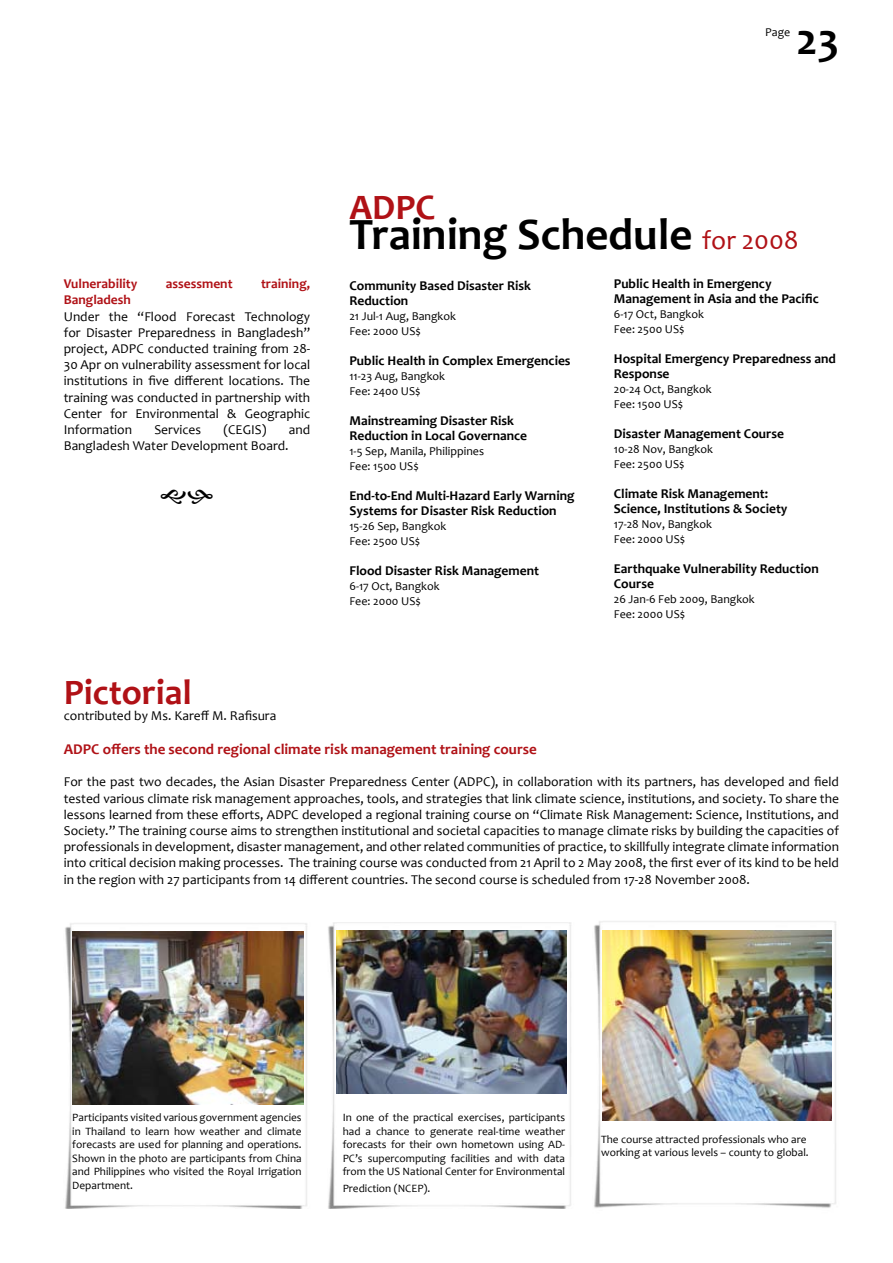
<style>
.page{position:relative;width:893px;height:1263px;background:#fff}
.page>*{position:absolute;margin:0;border:0;box-sizing:border-box;transform-origin:0 0}
.t1{font:700 45px "Candara";color:#000}
.t2{font:700 36px "Candara";color:#b01116}
.t3{font:700 15px "Candara";color:#b01116}
.t4{font:13.5px/16.2px "Candara";color:#000;text-align:justify}
.t5{font:700 13.5px/15px "Candara";color:#000}
.t6{font:700 13.5px "Candara";color:#b01116}
.t7{font:12px/15px "Candara";color:#000}
.t8{font:11.25px/13.5px "Candara";color:#000;text-align:justify}
.s1{font-weight:400;font-size:27px;color:#b01116}
</style>
<div class="page">
<img style="left:65px;top:923px;width:242px;height:286px">
<img style="left:72px;top:931px;width:231px;height:173px">
<img style="left:328px;top:922px;width:243px;height:287px">
<img style="left:594px;top:921px;width:242px;height:287px">
<img style="left:337px;top:930px;width:230px;height:163px">
<img style="left:602px;top:930px;width:229px;height:190px">
<p class="t7" style="left:765px;top:25px;width:27px">Page</p>
<h1 class="t1" style="left:796px;top:12px;width:44px">23</h1>
<p class="t6" style="left:64px;top:276px;width:75px">Vulnerability</p>
<p class="t6" style="left:166px;top:276px;width:68px">assessment</p>
<p class="t6" style="left:261px;top:276px;width:51px">training,</p>
<p class="t6" style="left:64px;top:292px;width:69px">Bangladesh</p>
<p class="t4" style="left:64px;top:308px;width:248px">Under the “Flood Forecast Technology for Disaster Preparedness in Bangladesh” project, ADPC conducted training from 28- 30 Apr on vulnerability assessment for local institutions in five different locations. The training was conducted in partnership with Center for Environmental &amp; Geographic Information</p>
<p class="t4" style="left:154px;top:421px;width:48px">Services</p>
<p class="t4" style="left:223px;top:421px;width:44px">(CEGIS)</p>
<p class="t4" style="left:289px;top:421px;width:23px">and</p>
<p class="t4" style="left:64px;top:438px;width:226px">Bangladesh Water Development Board.</p>
<h2 class="t2" style="left:349px;top:185px;width:87px">ADPC</h2>
<h1 class="t1" style="left:349px;top:207px;width:451px">Training Schedule <span class="s1">for 2008</span></h1>
<p class="t5" style="left:349px;top:278px;width:183px">Community Based Disaster Risk<br>Reduction</p>
<p class="t7" style="left:349px;top:308px;width:108px">21 Jul-1 Aug, Bangkok<br>Fee: 2000 US$</p>
<p class="t5" style="left:349px;top:353px;width:223px">Public Health in Complex Emergencies</p>
<p class="t7" style="left:349px;top:368px;width:97px">11-23 Aug, Bangkok<br>Fee: 2400 US$</p>
<p class="t5" style="left:349px;top:413px;width:179px">Mainstreaming Disaster Risk<br>Reduction in Local Governance</p>
<p class="t7" style="left:349px;top:443px;width:136px">1-5 Sep, Manila, Philippines<br>Fee: 1500 US$</p>
<p class="t5" style="left:349px;top:488px;width:227px">End-to-End Multi-Hazard Early Warning<br>Systems for Disaster Risk Reduction</p>
<p class="t7" style="left:349px;top:518px;width:98px">15-26 Sep, Bangkok<br>Fee: 2500 US$</p>
<p class="t5" style="left:349px;top:563px;width:191px">Flood Disaster Risk Management</p>
<p class="t7" style="left:349px;top:578px;width:92px">6-17 Oct, Bangkok<br>Fee: 2000 US$</p>
<p class="t5" style="left:614px;top:276px;width:206px">Public Health in Emergency<br>Management in Asia and the Pacific</p>
<p class="t7" style="left:614px;top:307px;width:92px">6-17 Oct, Bangkok<br>Fee: 2500 US$</p>
<p class="t5" style="left:614px;top:351px;width:224px">Hospital Emergency Preparedness and<br>Response</p>
<p class="t7" style="left:614px;top:382px;width:99px">20-24 Oct, Bangkok<br>Fee: 1500 US$</p>
<p class="t5" style="left:614px;top:426px;width:172px">Disaster Management Course</p>
<p class="t7" style="left:614px;top:442px;width:101px">10-28 Nov, Bangkok<br>Fee: 2500 US$</p>
<p class="t5" style="left:614px;top:486px;width:175px">Climate Risk Management:<br>Science, Institutions &amp; Society</p>
<p class="t7" style="left:614px;top:517px;width:100px">17-28 Nov, Bangkok<br>Fee: 2000 US$</p>
<p class="t5" style="left:614px;top:561px;width:206px">Earthquake Vulnerability Reduction<br>Course</p>
<p class="t7" style="left:614px;top:592px;width:142px">26 Jan-6 Feb 2009, Bangkok<br>Fee: 2000 US$</p>
<h2 class="t2" style="left:64px;top:670px;width:129px">Pictorial</h2>
<p class="t4" style="left:64px;top:707px;width:214px">contributed by Ms. Kareff M. Rafisura</p>
<p class="t3" style="left:64px;top:740px;width:474px">ADPC offers the second regional climate risk management training course</p>
<p class="t4" style="left:64px;top:774px;width:777px">For the past two decades, the Asian Disaster Preparedness Center (ADPC), in collaboration with its partners, has developed and field tested various climate risk management approaches, tools, and strategies that link climate science, institutions, and society. To share the lessons learned from these efforts, ADPC developed a regional training course on “Climate Risk Management: Science, Institutions, and Society.” The training course aims to strengthen institutional and societal capacities to manage climate risks by building the capacities of professionals in development, disaster management, and other related communities of practice, to skillfully integrate climate information into critical decision making processes. The training course was conducted from 21 April to 2 May 2008, the first ever of its kind to be held in the region with 27 participants from 14 different countries. The second course is scheduled from 17-28 November 2008.</p>
<p class="t8" style="left:72px;top:1111px;width:231px">Participants visited various government agencies in Thailand to learn how weather and climate forecasts are used for planning and operations.<br>Shown in the photo are participants from China and Philippines who visited the Royal Irrigation Department.</p>
<p class="t8" style="left:343px;top:1111px;width:224px">In one of the practical exercises, participants had a chance to generate real-time weather forecasts for their own hometown using AD-PC’s supercomputing facilities and with data from the US National Center for Environmental</p>
<p class="t8" style="left:343px;top:1181px;width:89px">Prediction (NCEP).</p>
<p class="t8" style="left:601px;top:1132px;width:209px">The course attracted professionals who are working at various levels – county to global.</p>
</div>
